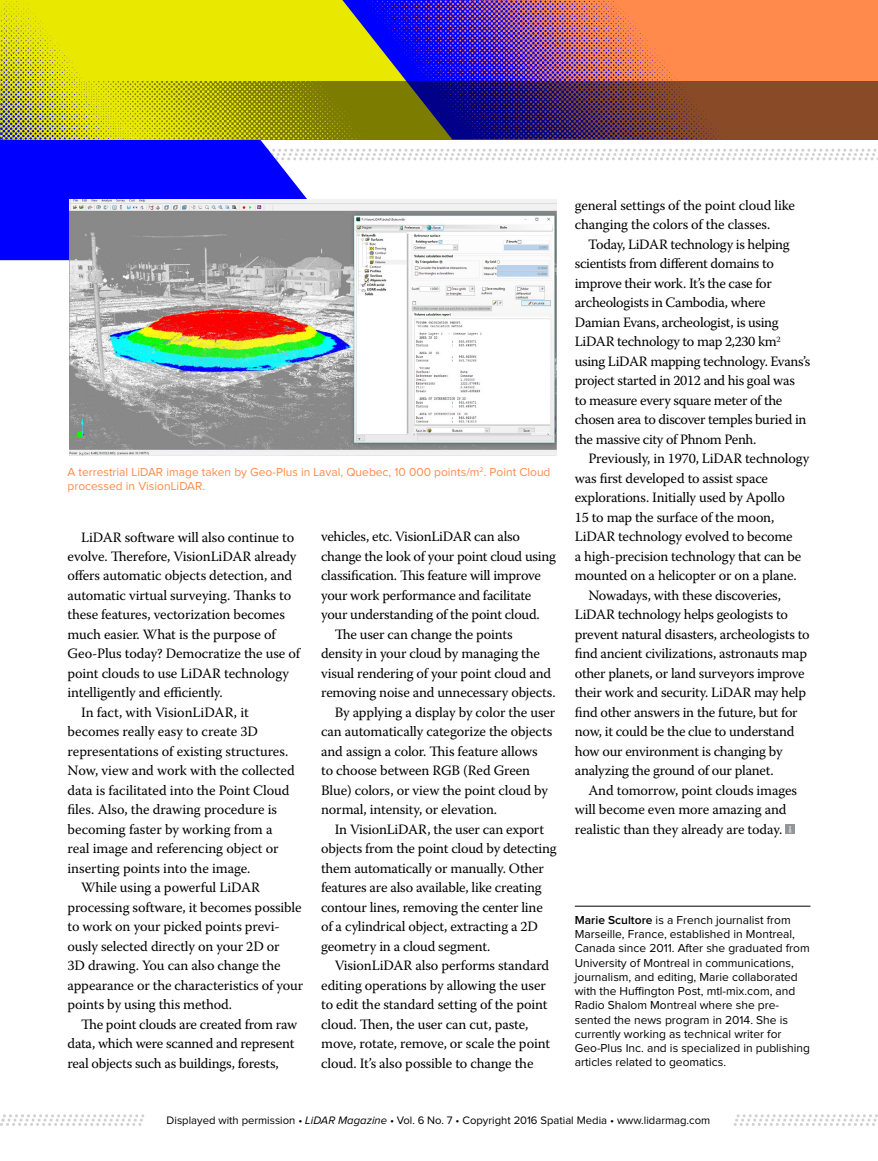
<style>
.page{position:relative;width:878px;height:1161px;background:#fff}
.page>*{position:absolute;margin:0;border:0;box-sizing:border-box;transform-origin:0 0}
.t1{font:14.25px/19.5px "Warnock Pro";letter-spacing:-.015em;color:#000}
.t2{font:12px/14.2px "Proxima Nova";color:#000}
.t3{font:12px/14.2px "Proxima Nova";color:#ff8a4b}
.t4{font:11.25px "Proxima Nova";color:#000}
.s1{font-weight:600}
.s2{font-style:italic}
</style>
<div class="page">
<svg style="left:355px;top:149px;width:523px;height:11px"></svg>
<svg style="left:0;top:0;width:355px;height:260px;background:#6f6fa1"></svg>
<hr style="left:574px;top:906px;width:236px;height:1px;background:#000">
<div style="left:785px;top:825px;width:9px;height:9px;background:#939598"></div>
<svg style="left:788px;top:826px;width:3px;height:7px"></svg>
<img style="left:70px;top:199px;width:486px;height:257px">
<img style="left:316px;top:0;width:562px;height:81px">
<img style="left:0;top:0;width:136px;height:81px">
<img style="left:0;top:81px;width:878px;height:59px">
<svg style="left:0;top:1114px;width:877px;height:12px"></svg>
<p class="t3" style="left:68px;top:465px;width:484px">A terrestrial LiDAR image taken by Geo-Plus in Laval, Quebec, 10 000 points/m<sup>2</sup>. Point Cloud processed in VisionLiDAR.</p>
<p class="t1" style="left:81px;top:527px;width:215px">LiDAR software will also continue to</p>
<p class="t1" style="left:68px;top:546px;width:230px">evolve. Therefore, VisionLiDAR already</p>
<p class="t1" style="left:68px;top:566px;width:226px">offers automatic objects detection, and</p>
<p class="t1" style="left:68px;top:585px;width:225px">automatic virtual surveying. Thanks to</p>
<p class="t1" style="left:68px;top:605px;width:219px">these features, vectorization becomes</p>
<p class="t1" style="left:68px;top:624px;width:209px">much easier. What is the purpose of</p>
<p class="t1" style="left:68px;top:644px;width:234px">Geo-Plus today? Democratize the use of</p>
<p class="t1" style="left:68px;top:663px;width:223px">point clouds to use LiDAR technology</p>
<p class="t1" style="left:68px;top:683px;width:157px">intelligently and efficiently.</p>
<p class="t1" style="left:81px;top:702px;width:169px">In fact, with VisionLiDAR, it</p>
<p class="t1" style="left:68px;top:722px;width:192px">becomes really easy to create 3D</p>
<p class="t1" style="left:68px;top:741px;width:222px">representations of existing structures.</p>
<p class="t1" style="left:68px;top:761px;width:229px">Now, view and work with the collected</p>
<p class="t1" style="left:68px;top:780px;width:223px">data is facilitated into the Point Cloud</p>
<p class="t1" style="left:68px;top:800px;width:211px">files. Also, the drawing procedure is</p>
<p class="t1" style="left:68px;top:819px;width:206px">becoming faster by working from a</p>
<p class="t1" style="left:68px;top:839px;width:213px">real image and referencing object or</p>
<p class="t1" style="left:68px;top:858px;width:184px">inserting points into the image.</p>
<p class="t1" style="left:81px;top:878px;width:180px">While using a powerful LiDAR</p>
<p class="t1" style="left:68px;top:897px;width:235px">processing software, it becomes possible</p>
<p class="t1" style="left:68px;top:917px;width:214px">to work on your picked points previ-</p>
<p class="t1" style="left:68px;top:936px;width:214px">ously selected directly on your 2D or</p>
<p class="t1" style="left:68px;top:956px;width:214px">3D drawing. You can also change the</p>
<p class="t1" style="left:68px;top:975px;width:237px">appearance or the characteristics of your</p>
<p class="t1" style="left:68px;top:995px;width:166px">points by using this method.</p>
<p class="t1" style="left:81px;top:1014px;width:218px">The point clouds are created from raw</p>
<p class="t1" style="left:68px;top:1034px;width:228px">data, which were scanned and represent</p>
<p class="t1" style="left:68px;top:1053px;width:213px">real objects such as buildings, forests,</p>
<p class="t1" style="left:321px;top:527px;width:200px">vehicles, etc. VisionLiDAR can also</p>
<p class="t1" style="left:321px;top:546px;width:236px">change the look of your point cloud using</p>
<p class="t1" style="left:321px;top:566px;width:221px">classification. This feature will improve</p>
<p class="t1" style="left:321px;top:585px;width:212px">your work performance and facilitate</p>
<p class="t1" style="left:321px;top:605px;width:220px">your understanding of the point cloud.</p>
<p class="t1" style="left:334px;top:624px;width:179px">The user can change the points</p>
<p class="t1" style="left:321px;top:644px;width:220px">density in your cloud by managing the</p>
<p class="t1" style="left:321px;top:663px;width:231px">visual rendering of your point cloud and</p>
<p class="t1" style="left:321px;top:683px;width:236px">removing noise and unnecessary objects.</p>
<p class="t1" style="left:334px;top:702px;width:222px">By applying a display by color the user</p>
<p class="t1" style="left:321px;top:722px;width:233px">can automatically categorize the objects</p>
<p class="t1" style="left:321px;top:741px;width:218px">and assign a color. This feature allows</p>
<p class="t1" style="left:321px;top:761px;width:210px">to choose between RGB (Red Green</p>
<p class="t1" style="left:321px;top:780px;width:228px">Blue) colors, or view the point cloud by</p>
<p class="t1" style="left:321px;top:800px;width:177px">normal, intensity, or elevation.</p>
<p class="t1" style="left:334px;top:819px;width:211px">In VisionLiDAR, the user can export</p>
<p class="t1" style="left:321px;top:839px;width:237px">objects from the point cloud by detecting</p>
<p class="t1" style="left:321px;top:858px;width:224px">them automatically or manually. Other</p>
<p class="t1" style="left:321px;top:878px;width:222px">features are also available, like creating</p>
<p class="t1" style="left:321px;top:897px;width:223px">contour lines, removing the center line</p>
<p class="t1" style="left:321px;top:917px;width:218px">of a cylindrical object, extracting a 2D</p>
<p class="t1" style="left:321px;top:936px;width:171px">geometry in a cloud segment.</p>
<p class="t1" style="left:334px;top:956px;width:216px">VisionLiDAR also performs standard</p>
<p class="t1" style="left:321px;top:975px;width:226px">editing operations by allowing the user</p>
<p class="t1" style="left:321px;top:995px;width:228px">to edit the standard setting of the point</p>
<p class="t1" style="left:321px;top:1014px;width:209px">cloud. Then, the user can cut, paste,</p>
<p class="t1" style="left:321px;top:1034px;width:230px">move, rotate, remove, or scale the point</p>
<p class="t1" style="left:321px;top:1053px;width:214px">cloud. It’s also possible to change the</p>
<p class="t1" style="left:574px;top:195px;width:222px">general settings of the point cloud like changing the colors of the classes.</p>
<p class="t1" style="left:574px;top:234px;width:237px;text-indent:13px">Today, LiDAR technology is helping scientists from different domains to improve their work. It’s the case for archeologists in Cambodia, where Damian Evans, archeologist, is using LiDAR technology to map 2,230 km<sup>2 </sup>using LiDAR mapping technology. Evans’s project started in 2012 and his goal was<br>to measure every square meter of the chosen area to discover temples buried in the massive city of Phnom Penh.</p>
<p class="t1" style="left:588px;top:449px;width:222px">Previously, in 1970, LiDAR technology</p>
<p class="t1" style="left:575px;top:468px;width:195px">was first developed to assist space</p>
<p class="t1" style="left:575px;top:488px;width:211px">explorations. Initially used by Apollo</p>
<p class="t1" style="left:575px;top:507px;width:201px">15 to map the surface of the moon,</p>
<p class="t1" style="left:575px;top:527px;width:219px">LiDAR technology evolved to become</p>
<p class="t1" style="left:575px;top:546px;width:228px">a high-precision technology that can be</p>
<p class="t1" style="left:575px;top:566px;width:223px">mounted on a helicopter or on a plane.</p>
<p class="t1" style="left:588px;top:585px;width:194px">Nowadays, with these discoveries,</p>
<p class="t1" style="left:575px;top:605px;width:215px">LiDAR technology helps geologists to</p>
<p class="t1" style="left:575px;top:624px;width:236px">prevent natural disasters, archeologists to</p>
<p class="t1" style="left:575px;top:644px;width:234px">find ancient civilizations, astronauts map</p>
<p class="t1" style="left:575px;top:663px;width:231px">other planets, or land surveyors improve</p>
<p class="t1" style="left:575px;top:683px;width:233px">their work and security. LiDAR may help</p>
<p class="t1" style="left:575px;top:702px;width:224px">find other answers in the future, but for</p>
<p class="t1" style="left:575px;top:722px;width:221px">now, it could be the clue to understand</p>
<p class="t1" style="left:575px;top:741px;width:209px">how our environment is changing by</p>
<p class="t1" style="left:575px;top:761px;width:200px">analyzing the ground of our planet.</p>
<p class="t1" style="left:588px;top:780px;width:210px">And tomorrow, point clouds images</p>
<p class="t1" style="left:575px;top:800px;width:213px">will become even more amazing and</p>
<p class="t1" style="left:575px;top:819px;width:209px">realistic than they already are today.</p>
<p class="t2" style="left:574px;top:913px;width:237px"><span class="s1">Marie Scultore</span> is a French journalist from Marseille, France, established in Montreal, Canada since 2011. After she graduated from University of Montreal in communications, journalism, and editing, Marie collaborated with the Huffington Post, mtl-mix.com, and Radio Shalom Montreal where she pre&shy;sented the news program in 2014. She is currently working as technical writer for Geo-Plus Inc. and is specialized in publishing articles related to geomatics.</p>
<p class="t4" style="left:167px;top:1114px;width:545px">Displayed with permission • <span class="s2">LiDAR Magazine</span> • Vol. 6 No. 7 • Copyright 2016 Spatial Media • www.lidarmag.com</p>
</div>
